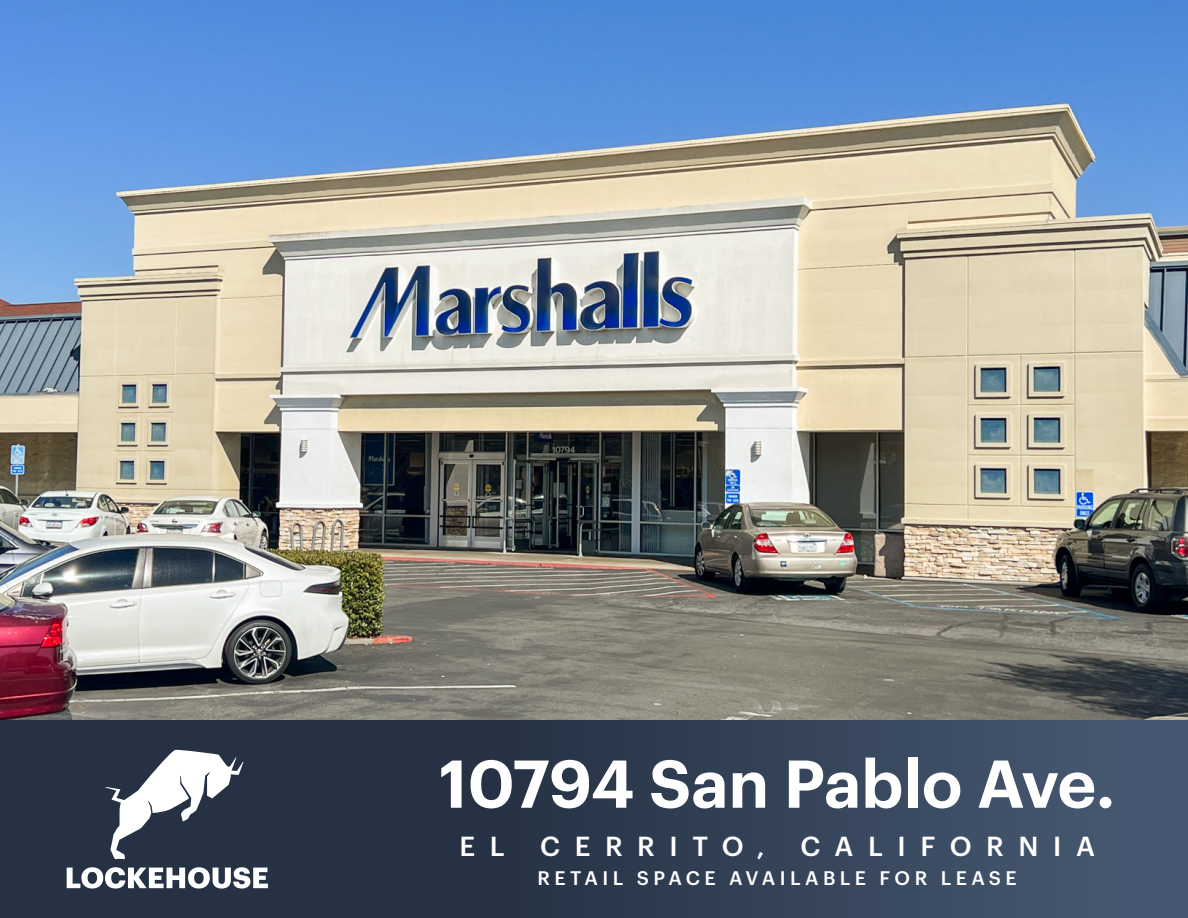
<style>
.page{position:relative;width:1188px;height:918px;background:#fff}
.page>*{position:absolute;margin:0;border:0;box-sizing:border-box;transform-origin:0 0}
.t1{font:600 66px "Graphik";letter-spacing:-.005em;color:#fff}
.t2{font:500 27px "Graphik";letter-spacing:.54em;color:#fff}
.t3{font:500 19.2px "Graphik";letter-spacing:.23em;color:#fff}
</style>
<div class="page">
<img style="left:0;top:0;width:1188px;height:720px">
<div style="left:0;top:720px;width:1188px;height:198px;background:linear-gradient(to right,#1e2838,#43546c)"></div>
<svg style="left:67px;top:867px;width:201px;height:22px"></svg>
<svg style="left:105px;top:749px;width:139px;height:110px"></svg>
<h1 class="t1" style="left:439px;top:733px;width:678px">10794 San Pablo Ave.</h1>
<h2 class="t2" style="left:459px;top:825px;width:47px">E L</h2>
<h2 class="t2" style="left:540px;top:825px;width:226px">CERRITO,</h2>
<h2 class="t2" style="left:800px;top:825px;width:296px">CALIFORNIA</h2>
<p class="t3" style="left:538px;top:863px;width:481px">RETAIL SPACE AVAILABLE FOR LEASE</p>
</div>
